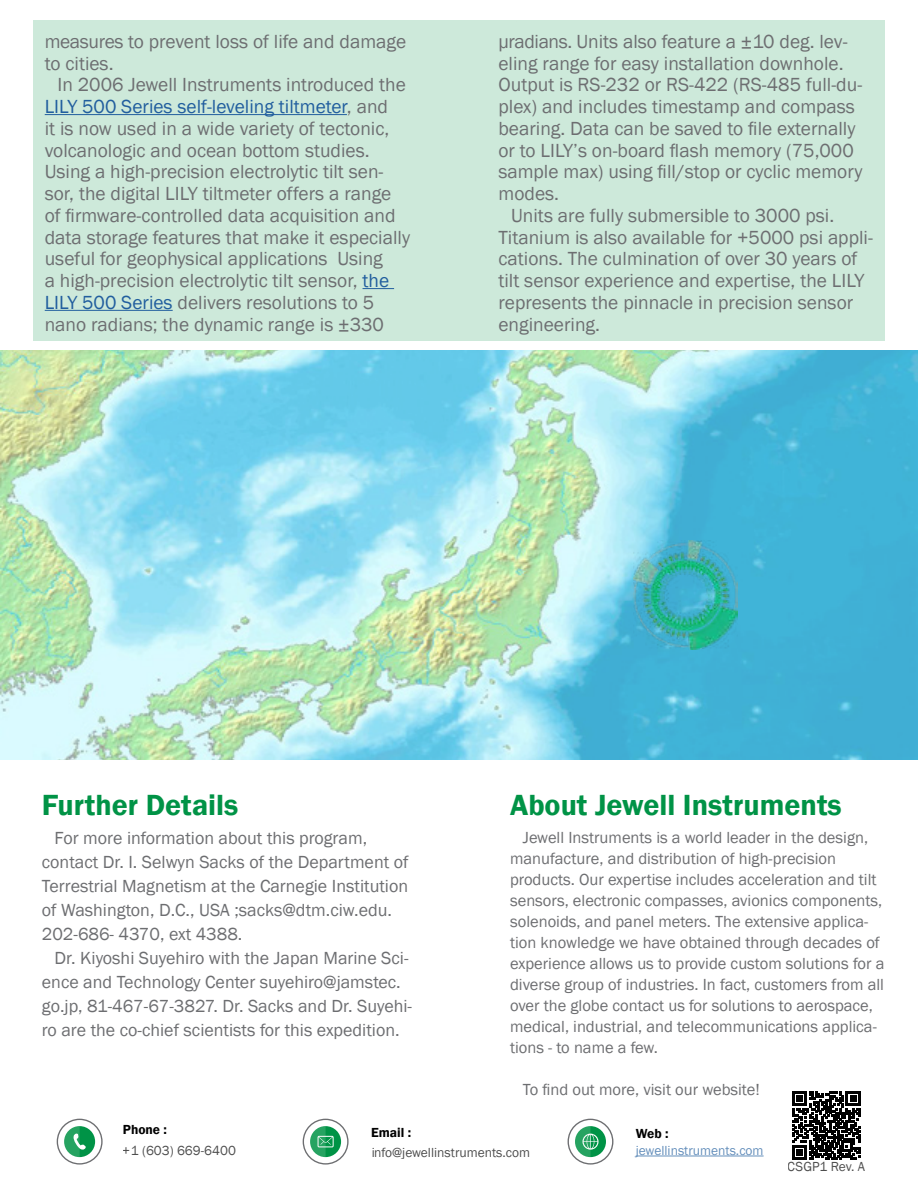
<style>
.page{position:relative;width:918px;height:1188px;background:#fff}
.page>*{position:absolute;margin:0;border:0;box-sizing:border-box;transform-origin:0 0}
.t1{font:600 30px "Franklin Gothic";color:#009346}
.t2{font:19.5px/21.8px "Franklin Gothic";color:#6d6e71}
.t3{font:18px/24px "Franklin Gothic";color:#6d6e71}
.t4{font:16.5px/21px "Franklin Gothic";color:#6d6e71}
.t5{font:13.5px "Franklin Gothic";color:#000}
.t6{font:13.5px "Franklin Gothic";color:#215e9e}
.t7{font:600 13.5px "Franklin Gothic";color:#000}
.s1{color:#215e9e}
</style>
<div class="page">
<div style="left:33px;top:20px;width:852px;height:321px;background:#cde9da"></div>
<img style="left:0;top:351px;width:918px;height:408px">
<svg style="left:57px;top:1119px;width:46px;height:46px"></svg>
<svg style="left:568px;top:1119px;width:45px;height:46px"></svg>
<svg style="left:303px;top:1119px;width:46px;height:46px"></svg>
<hr style="left:636px;top:1156px;width:128px;height:1px;background:#215e9e">
<hr style="left:45px;top:114px;width:302px;height:1px;background:#215e9e">
<hr style="left:363px;top:288px;width:31px;height:1px;background:#215e9e">
<hr style="left:45px;top:310px;width:128px;height:1px;background:#215e9e">
<img style="left:633px;top:541px;width:105px;height:109px">
<svg style="left:793px;top:1092px;width:67px;height:67px"></svg>
<p class="t2" style="left:45px;top:31px;width:363px">measures to prevent loss of life and damage to cities.</p>
<p class="t2" style="left:45px;top:74px;width:367px;text-indent:13px">In 2006 Jewell Instruments introduced the <span class="s1">LILY 500 Series self-leveling tiltmeter</span>, and<br>it is now used in a wide variety of tectonic, volcanologic and ocean bottom studies.<br>Using a high-precision electrolytic tilt sen&shy;sor, the digital LILY tiltmeter offers a range of 昀椀rmware-controlled data acquisition and data storage features that make it especially useful for geophysical applications Using<br>a high-precision electrolytic tilt sensor, <span class="s1">the LILY 500 Series</span> delivers resolutions to 5 nano radians; the dynamic range is ±330</p>
<p class="t2" style="left:498px;top:31px;width:366px">µradians. Units also feature a ±10 deg. lev&shy;eling range for easy installation downhole.<br>Output is RS-232 or RS-422 (RS-485 full-du&shy;plex) and includes timestamp and compass bearing. Data can be saved to 昀椀le externally or to LILY’s on-board 昀氀ash memory (75,000 sample max) using 昀椀ll/stop or cyclic memory modes.</p>
<p class="t2" style="left:498px;top:205px;width:376px;text-indent:13px">Units are fully submersible to 3000 psi.<br>Titanium is also available for +5000 psi appli&shy;cations. The culmination of over 30 years of tilt sensor experience and expertise, the LILY represents the pinnacle in precision sensor engineering.</p>
<h1 class="t1" style="left:42px;top:795px;width:198px">Further Details</h1>
<p class="t3" style="left:42px;top:827px;width:368px;text-indent:13px">For more information about this program, contact Dr. I. Selwyn Sacks of the Department of Terrestrial Magnetism at the Carnegie Institution of Washington, D.C., USA ;sacks@dtm.ciw.edu.<br>202-686- 4370, ext 4388.</p>
<p class="t3" style="left:42px;top:946px;width:372px;text-indent:13px">Dr. Kiyoshi Suyehiro with the Japan Marine Sci&shy;ence and Technology Center suyehiro@jamstec. go.jp, 81-467-67-3827. Dr. Sacks and Dr. Suyehi&shy;ro are the co-chief scientists for this expedition.</p>
<h1 class="t1" style="left:510px;top:795px;width:333px">About Jewell Instruments</h1>
<p class="t4" style="left:510px;top:827px;width:376px;text-indent:13px">Jewell Instruments is a world leader in the design, manufacture, and distribution of high-precision products. Our expertise includes acceleration and tilt sensors, electronic compasses, avionics components, solenoids, and panel meters. The extensive applica&shy;tion knowledge we have obtained through decades of experience allows us to provide custom solutions for a diverse group of industries. In fact, customers from all over the globe contact us for solutions to aerospace, medical, industrial, and telecommunications applica&shy;tions - to name a few.</p>
<p class="t4" style="left:523px;top:1079px;width:238px">To 昀椀nd out more, visit our website!</p>
<p class="t7" style="left:123px;top:1125px;width:46px">Phone :</p>
<p class="t5" style="left:123px;top:1146px;width:115px">+1 (603) 669-6400</p>
<p class="t7" style="left:371px;top:1128px;width:42px">Email :</p>
<p class="t5" style="left:371px;top:1147px;width:161px">info@jewellinstruments.com</p>
<p class="t7" style="left:636px;top:1129px;width:34px">Web :</p>
<p class="t6" style="left:636px;top:1146px;width:129px">jewellinstruments.com</p>
<p class="t5" style="left:788px;top:1159px;width:79px">CSGP1 Rev. A</p>
</div>
